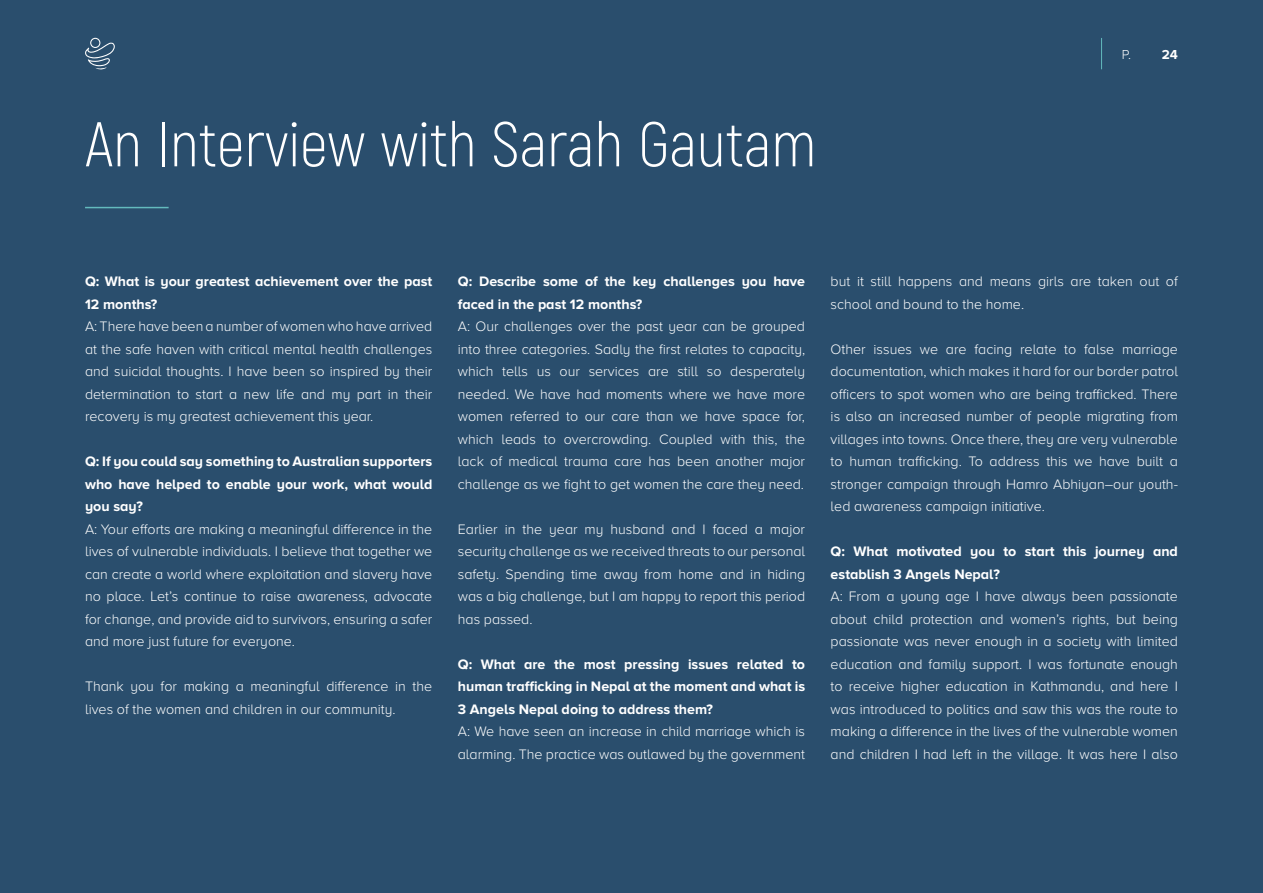
<style>
.page{position:relative;width:1263px;height:893px;background:#2a4e6d}
.page>*{position:absolute;margin:0;border:0;box-sizing:border-box;transform-origin:0 0}
.Small_Text_6_10_Left{font:300 63px "Akrobat";color:#fff}
.Small_Text_6_10_Left-2{font:300 14.25px/22.5px "Proxima Nova A";color:#fff;text-align:justify}
.Small_Text_6_10_Left-3{font:700 14.25px/22.5px "Proxima Nova A";color:#fff}
.t1{font:300 13.5px "Proxima Nova A";color:#fff}
.s1{font-weight:700}
</style>
<div class="page">
<hr style="left:1101px;top:38px;width:1px;height:31px;background:#63babd">
<svg style="left:85px;top:38px;width:30px;height:32px"></svg>
<hr style="left:85px;top:207px;width:84px;height:1px;background:#63babd">
<p class="Small_Text_6_10_Left" style="left:85px;top:107px;width:733px">An Interview with Sarah Gautam</p>
<p class="t1" style="left:1122px;top:47px;width:58px">P. <span class="s1">24</span></p>
<p class="Small_Text_6_10_Left-3" style="left:85px;top:270px;width:349px">Q: What is your greatest achievement over the past<br>12 months?</p>
<p class="Small_Text_6_10_Left-2" style="left:85px;top:315px;width:349px">A: There have been a number of women who have arrived at the safe haven with critical mental health challenges and suicidal thoughts. I have been so inspired by their determination to start a new life and my part in their recovery is my greatest achievement this year.</p>
<p class="Small_Text_6_10_Left-3" style="left:85px;top:450px;width:349px;text-align:justify">Q: If you could say something to Australian supporters who have helped to enable your work, what would you say?</p>
<p class="Small_Text_6_10_Left-2" style="left:85px;top:518px;width:349px">A: Your efforts are making a meaningful difference in the lives of vulnerable individuals. I believe that together we can create a world where exploitation and slavery have no place. Let’s continue to raise awareness, advocate for change, and provide aid to survivors, ensuring a safer and more just future for everyone.</p>
<p class="Small_Text_6_10_Left-2" style="left:85px;top:675px;width:349px">Thank you for making a meaningful difference in the lives of the women and children in our community.</p>
<p class="Small_Text_6_10_Left-3" style="left:458px;top:270px;width:349px">Q: Describe some of the key challenges you have faced in the past 12 months?</p>
<p class="Small_Text_6_10_Left-2" style="left:458px;top:315px;width:349px">A: Our challenges over the past year can be grouped into three categories. Sadly the first relates to capacity, which tells us our services are still so desperately needed. We have had moments where we have more women referred to our care than we have space for, which leads to overcrowding. Coupled with this, the lack of medical trauma care has been another major challenge as we fight to get women the care they need.</p>
<p class="Small_Text_6_10_Left-2" style="left:458px;top:518px;width:349px">Earlier in the year my husband and I faced a major security challenge as we received threats to our personal safety. Spending time away from home and in hiding was a big challenge, but I am happy to report this period has passed.</p>
<p class="Small_Text_6_10_Left-3" style="left:458px;top:653px;width:349px;text-align:justify">Q: What are the most pressing issues related to human trafficking in Nepal at the moment and what is 3 Angels Nepal doing to address them?</p>
<p class="Small_Text_6_10_Left-2" style="left:458px;top:720px;width:349px">A: We have seen an increase in child marriage which is alarming. The practice was outlawed by the government</p>
<p class="Small_Text_6_10_Left-2" style="left:831px;top:270px;width:349px">but it still happens and means girls are taken out of school and bound to the home.</p>
<p class="Small_Text_6_10_Left-2" style="left:831px;top:338px;width:349px">Other issues we are facing relate to false marriage documentation, which makes it hard for our border patrol officers to spot women who are being trafficked. There is also an increased number of people migrating from villages into towns. Once there, they are very vulnerable to human trafficking. To address this we have built a stronger campaign through Hamro Abhiyan–our youth&shy;led awareness campaign initiative.</p>
<p class="Small_Text_6_10_Left-3" style="left:831px;top:540px;width:349px">Q: What motivated you to start this journey and establish 3 Angels Nepal?</p>
<p class="Small_Text_6_10_Left-2" style="left:831px;top:585px;width:349px">A: From a young age I have always been passionate about child protection and women’s rights, but being passionate was never enough in a society with limited education and family support. I was fortunate enough to receive higher education in Kathmandu, and here I was introduced to politics and saw this was the route to making a difference in the lives of the vulnerable women and children I had left in the village. It was here I also</p>
</div>
